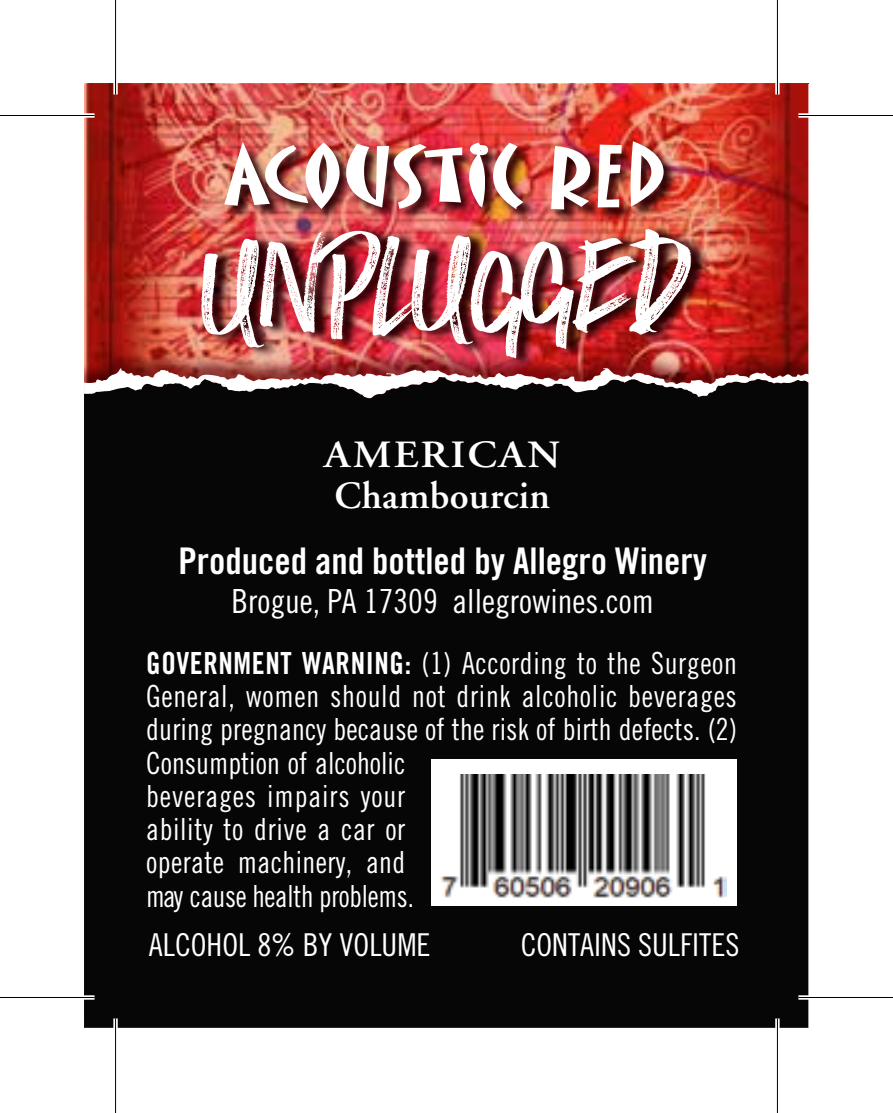
<style>
.page{position:relative;width:893px;height:1113px;background:#fff}
.page>*{position:absolute;margin:0;border:0;box-sizing:border-box;transform-origin:0 0}
.t1{font:66.5px "Matisse ITC";letter-spacing:.02em;color:#fff;scale:1.45 1}
.t2{font:600 38.5px/41.3px "Adobe Garamond";letter-spacing:.01em;color:#fff;scale:1.1 1}
.t3{font:36.75px "Trade Gothic Bold Cond Twenty";color:#fff}
.t4{font:33.25px "Trade Gothic Cond Eighteen";color:#fff}
.t5{font:31.5px "Trade Gothic Cond Eighteen";color:#fff}
.t6{font:30.45px/33.2px "Trade Gothic Cond Eighteen";letter-spacing:.015em;color:#fff;scale:.95 1}
.s1{font-family:"Trade Gothic Bold Cond Twenty"}
</style>
<div class="page">
<img style="left:84px;top:84px;width:725px;height:945px">
<div style="left:0;top:113px;width:94px;height:5px;background:#fff"></div>
<div style="left:798px;top:113px;width:94px;height:5px;background:#fff"></div>
<div style="left:0;top:995px;width:94px;height:5px;background:#fff"></div>
<div style="left:798px;top:995px;width:94px;height:5px;background:#fff"></div>
<div style="left:113px;top:0;width:5px;height:94px;background:#f7f7f7"></div>
<div style="left:113px;top:1018px;width:5px;height:95px;background:#f7f7f7"></div>
<hr style="left:775px;top:0;width:4px;height:94px;background:#fff">
<hr style="left:775px;top:1018px;width:4px;height:95px;background:#fff">
<hr style="left:0;top:115px;width:94px;height:1px;background:#000">
<hr style="left:798px;top:115px;width:94px;height:1px;background:#000">
<hr style="left:0;top:997px;width:94px;height:1px;background:#000">
<hr style="left:798px;top:997px;width:94px;height:1px;background:#000">
<hr style="left:115px;top:0;width:1px;height:94px;background:#000">
<hr style="left:115px;top:1018px;width:1px;height:95px;background:#000">
<hr style="left:776px;top:0;width:2px;height:94px;background:#000">
<hr style="left:776px;top:1018px;width:2px;height:95px;background:#000">
<h1 class="t1" style="left:227px;top:133px;width:303px">ACOUSTIC RED</h1>
<p class="t2" style="left:324px;top:435px;width:216px">AMERICAN<br>Chambourcin</p>
<p class="t3" style="left:178px;top:539px;width:530px">Produced and bottled by Allegro Winery</p>
<p class="t4" style="left:231px;top:581px;width:424px">Brogue, PA 17309 allegrowines.com</p>
<p class="t6" style="left:146px;top:646px;width:623px"><span class="s1">GOVERNMENT WARNING:</span> (1) According to the Surgeon General, women should not drink alcoholic beverages during pregnancy because of the risk of birth defects. (2)<br>Consumption of alcoholic<br>beverages impairs your<br>ability to drive a car or<br>operate machinery, and<br>may cause health problems.</p>
<p class="t5" style="left:149px;top:926px;width:283px">ALCOHOL 8% BY VOLUME</p>
<p class="t5" style="left:520px;top:926px;width:220px">CONTAINS SULFITES</p>
</div>
